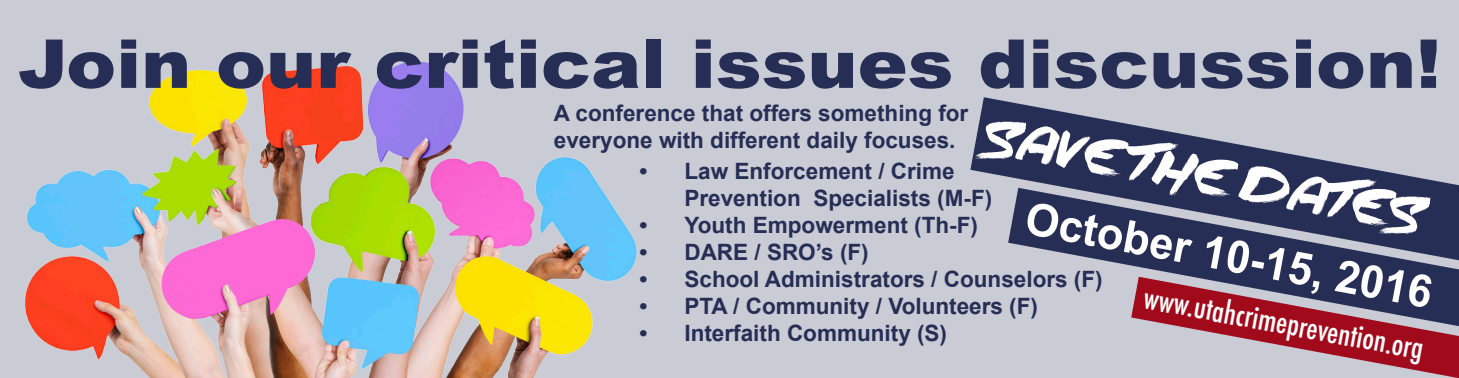
<style>
.page{position:relative;width:1459px;height:378px;background:#fff}
.page>*{position:absolute;margin:0;border:0;box-sizing:border-box;transform-origin:0 0}
.t1{font:900 67.5px "Arial";color:#262e55;scale:1.11 1}
.t2{font:700 45px "Arial";color:#fff}
.t3{font:45px "Steppers";color:#fff;scale:1.1 1}
.t4{font:500 condensed 30px "Futura";color:#fff}
.t5{font:700 22.5px/27px "Arial";color:#272e55}
</style>
<div class="page">
<div style="left:0;top:0;width:1458px;height:378px;background:#c9cbd5"></div>
<img style="left:25px;top:61px;width:612px;height:317px">
<svg style="left:1102px;top:260px;width:356px;height:17px;fill:#272e55"></svg>
<svg style="left:970px;top:97px;width:488px;height:163px;fill:#272e55"></svg>
<svg style="left:1131px;top:277px;width:327px;height:101px"></svg>
<p class="t1" style="left:18px;top:15px;width:1283px">Join our critical issues discussion!</p>
<p class="t3" style="left:988px;top:107px;width:410px;rotate:11deg">SAVE THE DATES</p>
<p class="t5" style="left:553px;top:100px;width:416px">A conference that offers something for everyone with different daily focuses.</p>
<p class="t5" style="left:684px;top:158px;width:309px;text-indent:-45px">• Law Enforcement / Crime<br>Prevention Specialists (M-F)</p>
<p class="t5" style="left:639px;top:212px;width:340px">• Youth Empowerment (Th-F)</p>
<p class="t5" style="left:639px;top:239px;width:231px">• DARE / SRO’s (F)</p>
<p class="t5" style="left:639px;top:266px;width:464px">• School Administrators / Counselors (F)</p>
<p class="t5" style="left:639px;top:293px;width:400px">• PTA / Community / Volunteers (F)</p>
<p class="t5" style="left:639px;top:320px;width:309px">• Interfaith Community (S)</p>
<p class="t2" style="left:1030px;top:190px;width:414px;rotate:10deg">October 10-15, 2016</p>
<p class="t4" style="left:1146px;top:279px;width:286px;rotate:10deg">www.utahcrimeprevention.org</p>
</div>
